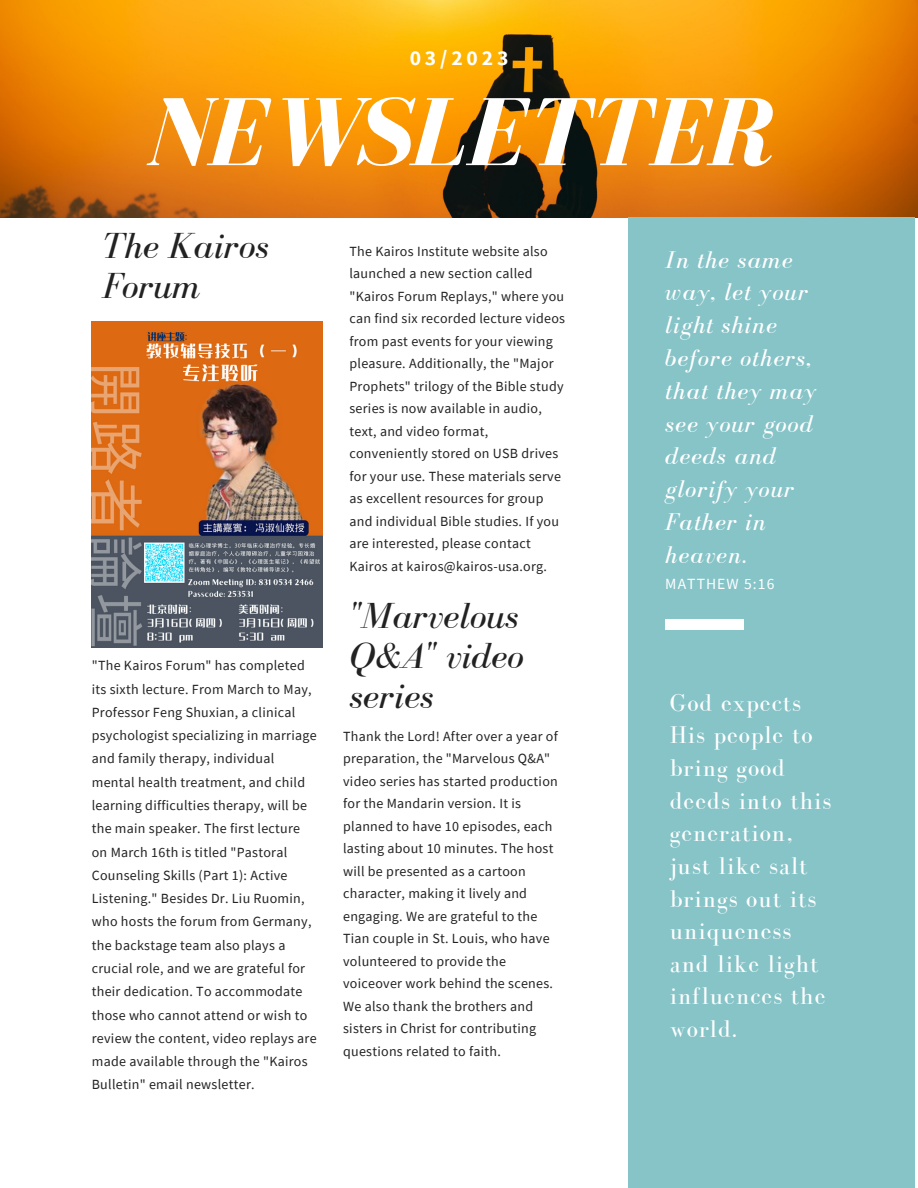
<style>
.page{position:relative;width:918px;height:1188px;background:#fff}
.page>*{position:absolute;margin:0;border:0;box-sizing:border-box;transform-origin:0 0}
.t1{font:italic 700 99.6px "Bodoni FLF";color:#fff}
.t2{font:italic 37.35px/40.2px "Bodoni FLF";color:#222}
.t3{font:24.9px/32.7px "Bodoni FLF";letter-spacing:.04em;color:#fff}
.t4{font:italic 24.9px/32.8px "Bodoni FLF";letter-spacing:.04em;color:#fff}
.t5{font:700 21.45px "Source Sans Pro";letter-spacing:.18em;color:#fff}
.t6{font:15.6px "Source Sans Pro";letter-spacing:.07em;color:#fff}
.t7{font:13.95px/22.5px "Source Sans Pro";letter-spacing:.02em;color:#222}
</style>
<div class="page">
<img style="left:0;top:0;width:918px;height:217px">
<div style="left:628px;top:218px;width:286px;height:970px;background:#87c4c8"></div>
<div style="left:665px;top:619px;width:79px;height:10px;background:#fff"></div>
<img style="left:92px;top:321px;width:230px;height:326px">
<p class="t5" style="left:410px;top:43px;width:100px">03/2023</p>
<p class="t1" style="left:145px;top:79px;width:630px">NEWSLETTER</p>
<p class="t2" style="left:102px;top:225px;width:168px">The Kairos<br>Forum</p>
<p class="t7" style="left:92px;top:654px;width:226px;line-height:23.2px">"The Kairos Forum" has completed its sixth lecture. From March to May, Professor Feng Shuxian, a clinical psychologist specializing in marriage and family therapy, individual mental health treatment, and child learning difficulties therapy, will be the main speaker. The first lecture on March 16th is titled "Pastoral Counseling Skills (Part 1): Active Listening." Besides Dr. Liu Ruomin, who hosts the forum from Germany, the backstage team also plays a crucial role, and we are grateful for their dedication. To accommodate those who cannot attend or wish to review the content, video replays are made available through the "Kairos Bulletin" email newsletter.</p>
<p class="t7" style="left:349px;top:240px;width:217px">The Kairos Institute website also launched a new section called "Kairos Forum Replays," where you can find six recorded lecture videos from past events for your viewing pleasure. Additionally, the "Major Prophets" trilogy of the Bible study series is now available in audio, text, and video format, conveniently stored on USB drives for your use. These materials serve as excellent resources for group and individual Bible studies. If you are interested, please contact Kairos at kairos@kairos-usa.org.</p>
<p class="t4" style="left:665px;top:243px;width:152px">In the same way, let your light shine before others, that they may see your good deeds and glorify your<br>Father in heaven.</p>
<p class="t6" style="left:665px;top:574px;width:111px">MATTHEW 5:16</p>
<p class="t2" style="left:349px;top:595px;width:176px">"Marvelous<br>Q&amp;A" video series</p>
<p class="t7" style="left:343px;top:725px;width:216px">Thank the Lord! After over a year of preparation, the "Marvelous Q&amp;A" video series has started production for the Mandarin version. It is planned to have 10 episodes, each lasting about 10 minutes. The host will be presented as a cartoon character, making it lively and engaging. We are grateful to the<br>Tian couple in St. Louis, who have volunteered to provide the voiceover work behind the scenes.<br>We also thank the brothers and sisters in Christ for contributing questions related to faith.</p>
<p class="t3" style="left:670px;top:686px;width:163px">God expects<br>His people to bring good deeds into this generation, just like salt brings out its uniqueness and like light influences the world.</p>
</div>
